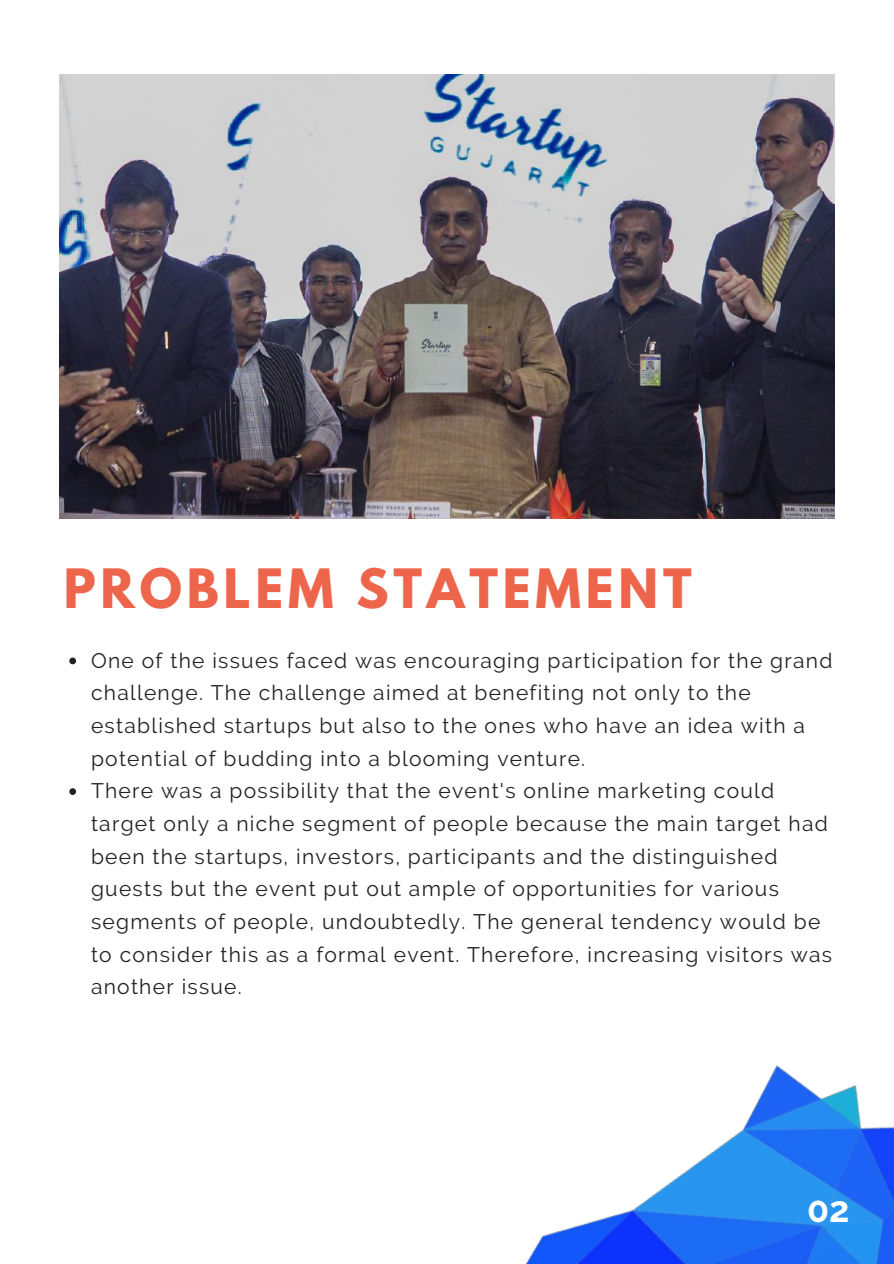
<style>
.page{position:relative;width:894px;height:1264px;background:#fff}
.page>*{position:absolute;margin:0;border:0;box-sizing:border-box;transform-origin:0 0}
.t1{font:700 48px "League Spartan";letter-spacing:.1em;color:#ed654b}
.t2{font:700 36px "Raleway";color:#fff}
.t3{font:21px/32.7px "Raleway";letter-spacing:.06em;color:#222}
</style>
<div class="page">
<svg style="left:69px;top:657px;width:7px;height:7px"></svg>
<svg style="left:69px;top:788px;width:7px;height:7px"></svg>
<img style="left:60px;top:74px;width:774px;height:444px">
<img style="left:526px;top:1065px;width:367px;height:198px">
<h1 class="t1" style="left:64px;top:564px;width:629px">PROBLEM STATEMENT</h1>
<p class="t3" style="left:91px;top:644px;width:742px">One of the issues faced was encouraging participation for the grand challenge. The challenge aimed at benefiting not only to the established startups but also to the ones who have an idea with a potential of budding into a blooming venture.<br>There was a possibility that the event's online marketing could target only a niche segment of people because the main target had been the startups, investors, participants and the distinguished guests but the event put out ample of opportunities for various segments of people, undoubtedly. The general tendency would be to consider this as a formal event. Therefore, increasing visitors was another issue.</p>
<h2 class="t2" style="left:806px;top:1187px;width:44px">02</h2>
</div>
